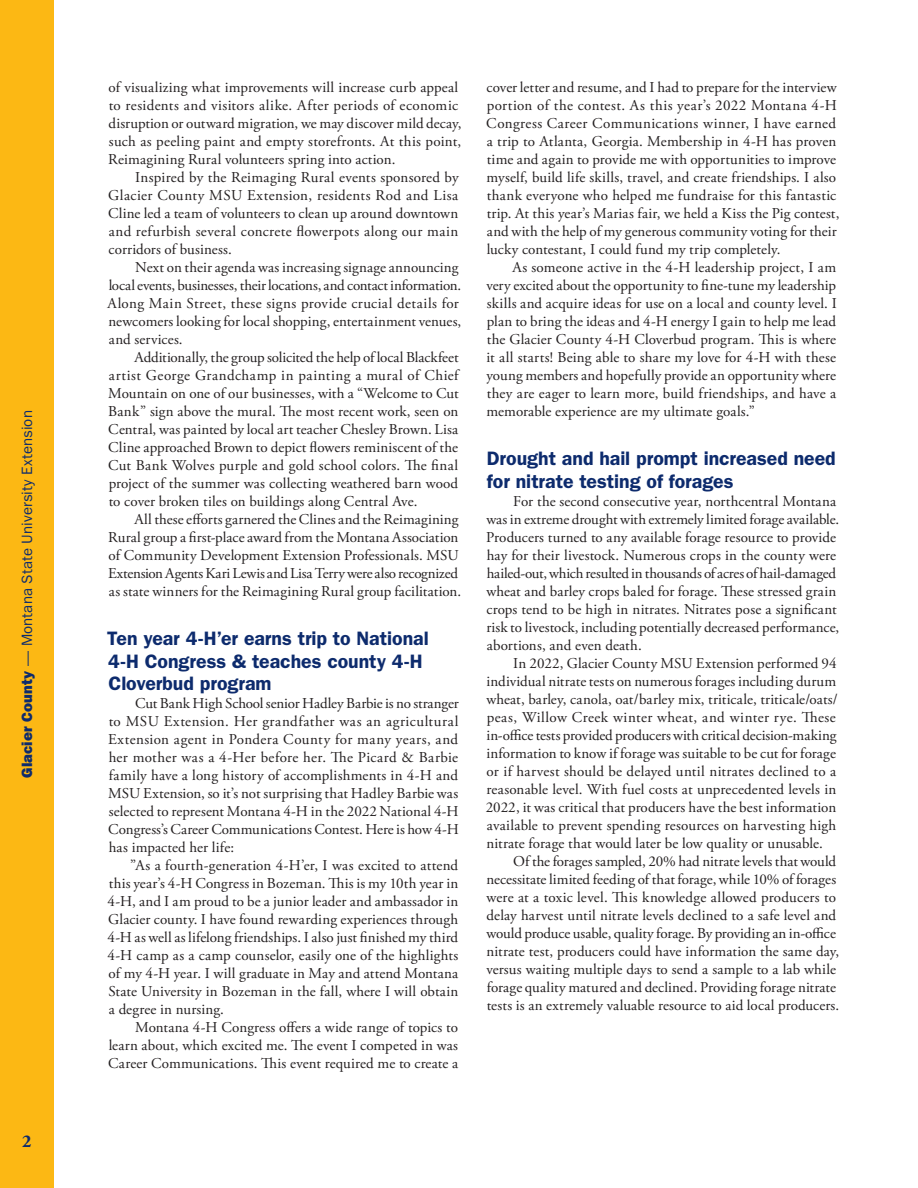
<style>
.page{position:relative;width:918px;height:1188px;background:#fff}
.page>*{position:absolute;margin:0;border:0;box-sizing:border-box;transform-origin:0 0}
.H2_Multiple_Lines{font:600 19.5px/22.5px "ITC Franklin Gothic Std";color:#0d2b6d}
.t1{font:700 18px "Adobe Garamond Pro";color:#0d2b6d}
.Body{font:15px/18px "Adobe Garamond Pro";letter-spacing:.005em;color:#231f20}
.Side_County_Name{font:15px "ITC Franklin Gothic Std";letter-spacing:.005em;color:#0d2b6d}
.s1{font-family:"ITC Franklin Gothic Std Hvy"}
</style>
<div class="page">
<div style="left:0;top:0;width:54px;height:1188px;background:#fcb814"></div>
<p class="Side_County_Name" style="left:18px;top:778px;width:369px;rotate:-90deg"><span class="s1">Glacier County</span> — Montana State University Extension</p>
<p class="t1" style="left:22px;top:1131px;width:11px">2</p>
<p class="Body" style="left:108px;top:79px;width:355px">of visualizing what improvements will increase curb appeal to residents and visitors alike. After periods of economic disruption or outward migration, we may discover mild decay, such as peeling paint and empty storefronts. At this point, Reimagining Rural volunteers spring into action.</p>
<p class="Body" style="left:108px;top:169px;width:352px;text-align:justify;text-indent:27px">Inspired by the Reimaging Rural events sponsored by Glacier County MSU Extension, residents Rod and Lisa Cline led a team of volunteers to clean up around downtown and refurbish several concrete flowerpots along our main corridors of business.</p>
<p class="Body" style="left:107px;top:259px;width:356px;text-indent:28px">Next on their agenda was increasing signage announcing local events, businesses, their locations, and contact information.<br>Along Main Street, these signs provide crucial details for newcomers looking for local shopping, entertainment venues, and services.</p>
<p class="Body" style="left:108px;top:349px;width:352px;text-align:justify;text-indent:26px">Additionally, the group solicited the help of local Blackfeet artist George Grandchamp in painting a mural of Chief Mountain on one of our businesses, with a “Welcome to Cut Bank” sign above the mural. The most recent work, seen on Central, was painted by local art teacher Chesley Brown. Lisa Cline approached Brown to depict flowers reminiscent of the Cut Bank Wolves purple and gold school colors. The final project of the summer was collecting weathered barn wood to cover broken tiles on buildings along Central Ave.</p>
<p class="Body" style="left:108px;top:511px;width:355px;text-indent:26px">All these efforts garnered the Clines and the Reimagining Rural group a first-place award from the Montana Association of Community Development Extension Professionals. MSU Extension Agents Kari Lewis and Lisa Terry were also recognized as state winners for the Reimagining Rural group facilitation.</p>
<h2 class="H2_Multiple_Lines" style="left:107px;top:627px;width:323px">Ten year 4-H’er earns trip to National<br>4-H Congress &amp; teaches county 4-H<br>Cloverbud program</h2>
<p class="Body" style="left:108px;top:695px;width:352px;text-align:justify;text-indent:27px">Cut Bank High School senior Hadley Barbie is no stranger to MSU Extension. Her grandfather was an agricultural Extension agent in Pondera County for many years, and her mother was a 4-Her before her. The Picard &amp; Barbie family have a long history of accomplishments in 4-H and MSU Extension, so it’s not surprising that Hadley Barbie was selected to represent Montana 4-H in the 2022 National 4-H Congress’s Career Communications Contest. Here is how 4-H has impacted her life:</p>
<p class="Body" style="left:108px;top:857px;width:352px;text-align:justify;text-indent:23px">”As a fourth-generation 4-H’er, I was excited to attend this year’s 4-H Congress in Bozeman. This is my 10th year in 4-H, and I am proud to be a junior leader and ambassador in Glacier county. I have found rewarding experiences through 4-H as well as lifelong friendships. I also just finished my third 4-H camp as a camp counselor, easily one of the highlights of my 4-H year. I will graduate in May and attend Montana State University in Bozeman in the fall, where I will obtain a degree in nursing.</p>
<p class="Body" style="left:108px;top:1019px;width:351px;text-align:justify;text-indent:27px">Montana 4-H Congress offers a wide range of topics to learn about, which excited me. The event I competed in was Career Communications. This event required me to create a</p>
<p class="Body" style="left:486px;top:79px;width:355px">cover letter and resume, and I had to prepare for the interview portion of the contest. As this year’s 2022 Montana 4-H Congress Career Communications winner, I have earned a trip to Atlanta, Georgia. Membership in 4-H has proven time and again to provide me with opportunities to improve myself, build life skills, travel, and create friendships. I also thank everyone who helped me fundraise for this fantastic trip. At this year’s Marias fair, we held a Kiss the Pig contest, and with the help of my generous community voting for their lucky contestant, I could fund my trip completely.</p>
<p class="Body" style="left:486px;top:259px;width:352px;text-align:justify;text-indent:26px">As someone active in the 4-H leadership project, I am very excited about the opportunity to fine-tune my leadership skills and acquire ideas for use on a local and county level. I plan to bring the ideas and 4-H energy I gain to help me lead the Glacier County 4-H Cloverbud program. This is where it all starts! Being able to share my love for 4-H with these young members and hopefully provide an opportunity where they are eager to learn more, build friendships, and have a memorable experience are my ultimate goals.”</p>
<h2 class="H2_Multiple_Lines" style="left:487px;top:447px;width:351px">Drought and hail prompt increased need for nitrate testing of forages</h2>
<p class="Body" style="left:486px;top:493px;width:355px;text-indent:27px">For the second consecutive year, northcentral Montana was in extreme drought with extremely limited forage available.<br>Producers turned to any available forage resource to provide hay for their livestock. Numerous crops in the county were hailed-out, which resulted in thousands of acres of hail-damaged wheat and barley crops baled for forage. These stressed grain crops tend to be high in nitrates. Nitrates pose a significant risk to livestock, including potentially decreased performance, abortions, and even death.</p>
<p class="Body" style="left:486px;top:655px;width:354px;text-indent:28px">In 2022, Glacier County MSU Extension performed 94 individual nitrate tests on numerous forages including durum wheat, barley, canola, oat/barley mix, triticale, triticale/oats/ peas, Willow Creek winter wheat, and winter rye. These in-office tests provided producers with critical decision-making information to know if forage was suitable to be cut for forage or if harvest should be delayed until nitrates declined to a reasonable level. With fuel costs at unprecedented levels in 2022, it was critical that producers have the best information available to prevent spending resources on harvesting high nitrate forage that would later be low quality or unusable.</p>
<p class="Body" style="left:486px;top:853px;width:354px;text-indent:27px">Of the forages sampled, 20% had nitrate levels that would necessitate limited feeding of that forage, while 10% of forages were at a toxic level. This knowledge allowed producers to delay harvest until nitrate levels declined to a safe level and would produce usable, quality forage. By providing an in-office nitrate test, producers could have information the same day, versus waiting multiple days to send a sample to a lab while forage quality matured and declined. Providing forage nitrate tests is an extremely valuable resource to aid local producers.</p>
</div>
